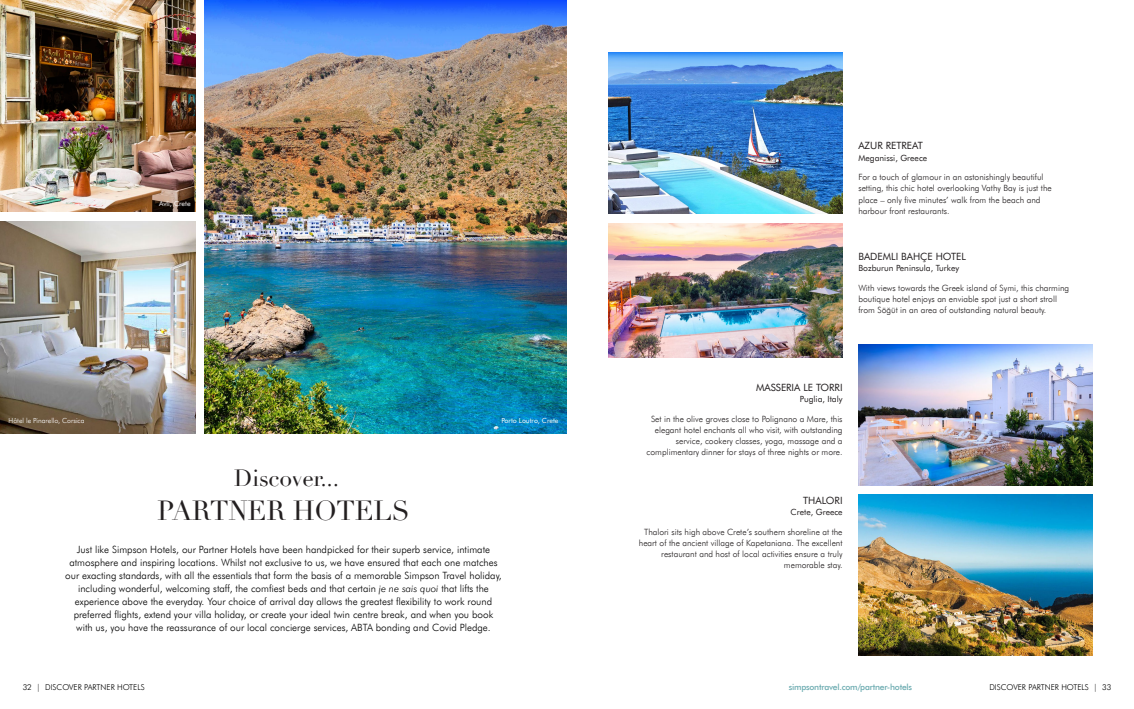
<style>
.page{position:relative;width:1134px;height:709px;background:#fff}
.page>*{position:absolute;margin:0;border:0;box-sizing:border-box;transform-origin:0 0}
.t1{font:27px "Didot";letter-spacing:-.01em;color:#231f20}
.t2{font:23px "Didot";letter-spacing:-.01em;color:#231f20}
.t3{font:300 10px/13px "Futura BT";color:#000;text-align:center}
.Body_Copy{font:10px "Futura BT";color:#231f20}
.Body_Copy-2{font:300 8.6px/11.2px "Futura BT";color:#231f20}
.Body_Copy-3{font:8.5px "Futura BT";color:#231f20}
.t4{font:500 8.5px "Futura BT";letter-spacing:-.025em;color:#6babb0}
.t5{font:300 8px "Futura BT";color:#000}
.Body_Copy-4{font:7px "Futura BT";color:#fff}
.Body_Copy-5{font:300 7px "Futura BT";color:#fff}
.s1{font-style:italic}
</style>
<div class="page">
<img style="left:608px;top:223px;width:234px;height:134px">
<img style="left:858px;top:344px;width:234px;height:141px">
<img style="left:608px;top:53px;width:234px;height:161px">
<img style="left:858px;top:494px;width:234px;height:162px">
<img style="left:0;top:221px;width:196px;height:212px">
<img style="left:0;top:0;width:196px;height:212px">
<img style="left:205px;top:0;width:362px;height:433px">
<p class="Body_Copy-4" style="left:159px;top:199px;width:33px">Avli, Crete</p>
<p class="Body_Copy-5" style="left:9px;top:416px;width:78px">Hôtel le Pinarello, Corsica</p>
<p class="Body_Copy-4" style="left:501px;top:416px;width:59px">Porto Loutro, Crete</p>
<p class="t2" style="left:234px;top:464px;width:107px">Discover...</p>
<p class="t1" style="left:157px;top:495px;width:254px">PARTNER HOTELS</p>
<p class="t3" style="left:65px;top:543px;width:438px">Just like Simpson Hotels, our Partner Hotels have been handpicked for their superb service, intimate atmosphere and inspiring locations. Whilst not exclusive to us, we have ensured that each one matches our exacting standards, with all the essentials that form the basis of a memorable Simpson Travel holiday, including wonderful, welcoming staff, the comfiest beds and that certain <span class="s1">je ne sais quoi</span> that lifts the experience above the everyday. Your choice of arrival day allows the greatest flexibility to work round preferred flights, extend your villa holiday, or create your ideal twin centre break, and when you book with us, you have the reassurance of our local concierge services, ABTA bonding and Covid Pledge.</p>
<p class="Body_Copy" style="left:858px;top:139px;width:66px">AZUR RETREAT</p>
<p class="Body_Copy-3" style="left:858px;top:152px;width:70px">Meganissi, Greece</p>
<p class="Body_Copy-2" style="left:858px;top:171px;width:195px">For a touch of glamour in an astonishingly beautiful setting, this chic hotel overlooking Vathy Bay is just the place – only five minutes’ walk from the beach and harbour front restaurants.</p>
<p class="Body_Copy" style="left:858px;top:250px;width:109px">BADEMLI BAHÇE HOTEL</p>
<p class="Body_Copy-3" style="left:858px;top:263px;width:102px">Bozburun Peninsula, Turkey</p>
<p class="Body_Copy-2" style="left:858px;top:282px;width:212px">With views towards the Greek island of Symi, this charming boutique hotel enjoys an enviable spot just a short stroll from Söğüt in an area of outstanding natural beauty.</p>
<p class="Body_Copy" style="left:756px;top:381px;width:88px">MASSERIA LE TORRI</p>
<p class="Body_Copy-3" style="left:800px;top:393px;width:44px">Puglia, Italy</p>
<p class="Body_Copy-2" style="left:646px;top:413px;width:198px;text-align:right">Set in the olive groves close to Polignano a Mare, this elegant hotel enchants all who visit, with outstanding service, cookery classes, yoga, massage and a complimentary dinner for stays of three nights or more.</p>
<p class="Body_Copy" style="left:803px;top:494px;width:41px">THALORI</p>
<p class="Body_Copy-3" style="left:791px;top:506px;width:53px">Crete, Greece</p>
<p class="Body_Copy-2" style="left:639px;top:526px;width:205px;text-align:right">Thalori sits high above Crete’s southern shoreline at the heart of the ancient village of Kapetaniana. The excellent restaurant and host of local activities ensure a truly memorable stay.</p>
<p class="t4" style="left:789px;top:681px;width:125px">simpsontravel.com/partner-hotels</p>
<p class="t5" style="left:23px;top:682px;width:124px">32 | DISCOVER PARTNER HOTELS</p>
<p class="t5" style="left:989px;top:682px;width:124px">DISCOVER PARTNER HOTELS | 33</p>
</div>
